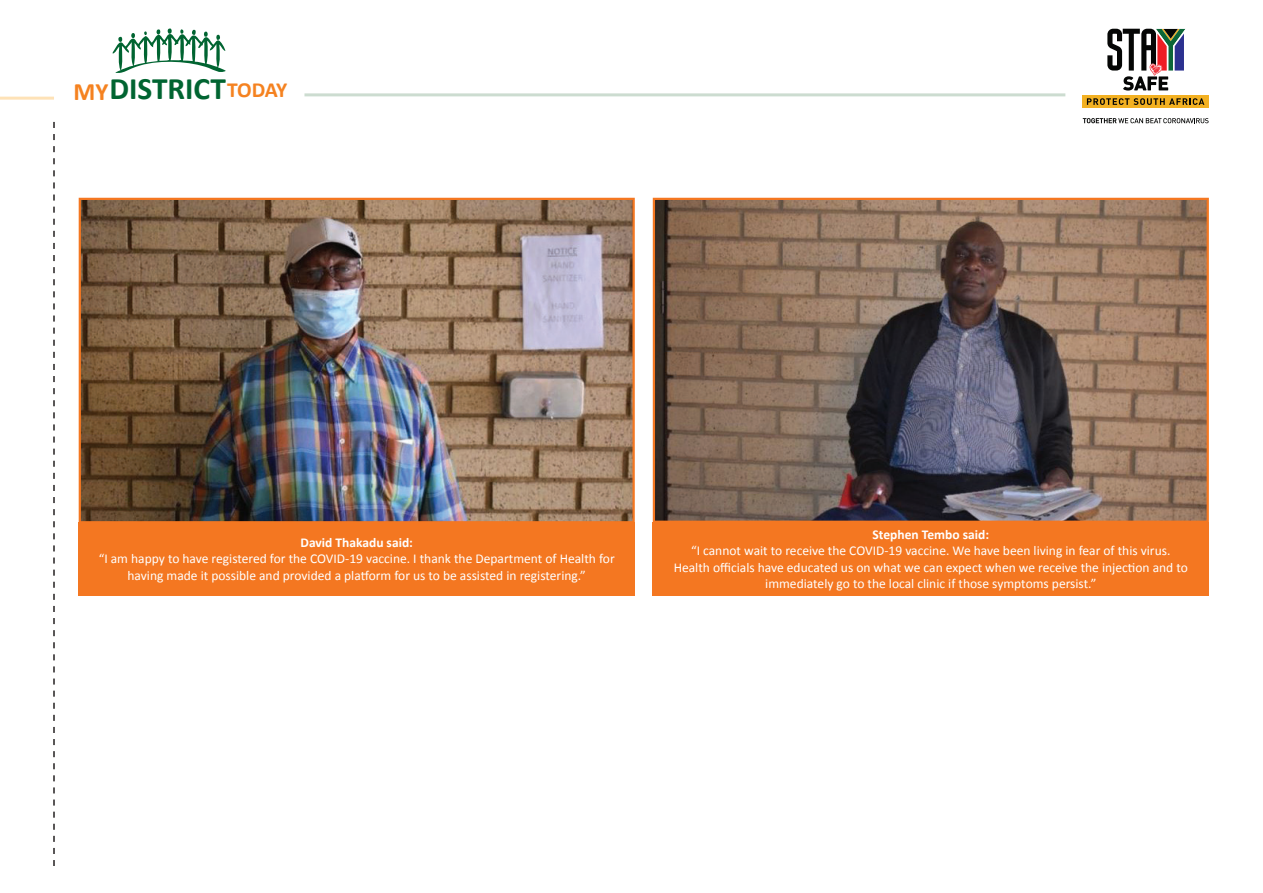
<style>
.page{position:relative;width:1263px;height:893px;background:#fff}
.page>*{position:absolute;margin:0;border:0;box-sizing:border-box;transform-origin:0 0}
.t1{font:700 31.35px "Calibri";color:#006431}
.t2{font:13.5px/16.2px "Calibri";color:#fff;text-align:center}
.t3{font:700 13.5px "Calibri";color:#fff}
.s1{font-size:25.05px;color:#f58220}
.s2{font-size:21.6px;color:#f58220}
</style>
<div class="page">
<hr style="left:0;top:97px;width:54px;height:3px;background:#fee2b7">
<svg style="left:113px;top:28px;width:113px;height:45px"></svg>
<hr style="left:304px;top:93px;width:761px;height:3px;background:#ccdcd0">
<svg style="left:1107px;top:29px;width:78px;height:62px"></svg>
<div style="left:1082px;top:95px;width:127px;height:12px;background:#f3b122"></div>
<svg style="left:1087px;top:98px;width:117px;height:7px"></svg>
<svg style="left:1083px;top:118px;width:125px;height:5px"></svg>
<svg style="left:53px;top:122px;width:2px;height:744px"></svg>
<img style="left:82px;top:201px;width:550px;height:319px">
<div style="left:79px;top:198px;width:556px;height:325px;border:2px solid #f47721"></div>
<img style="left:656px;top:201px;width:550px;height:319px">
<div style="left:653px;top:198px;width:556px;height:325px;border:2px solid #f47721"></div>
<div style="left:79px;top:522px;width:556px;height:74px;background:#f47721"></div>
<div style="left:653px;top:522px;width:556px;height:74px;background:#f47721"></div>
<h1 class="t1" style="left:73px;top:69px;width:215px"><span class="s1">MY</span>DISTRICT<span class="s2">TODAY</span></h1>
<p class="t3" style="left:300px;top:534px;width:114px">David Thakadu said:</p>
<p class="t2" style="left:99px;top:551px;width:517px">“I am happy to have registered for the COVID-19 vaccine. I thank the Department of Health for having made it possible and provided a platform for us to be assisted in registering.”</p>
<p class="t3" style="left:872px;top:526px;width:118px">Stephen Tembo said:</p>
<p class="t2" style="left:674px;top:543px;width:516px">“I cannot wait to receive the COVID-19 vaccine. We have been living in fear of this virus.<br>Health officials have educated us on what we can expect when we receive the injection and to immediately go to the local clinic if those symptoms persist.”</p>
</div>
